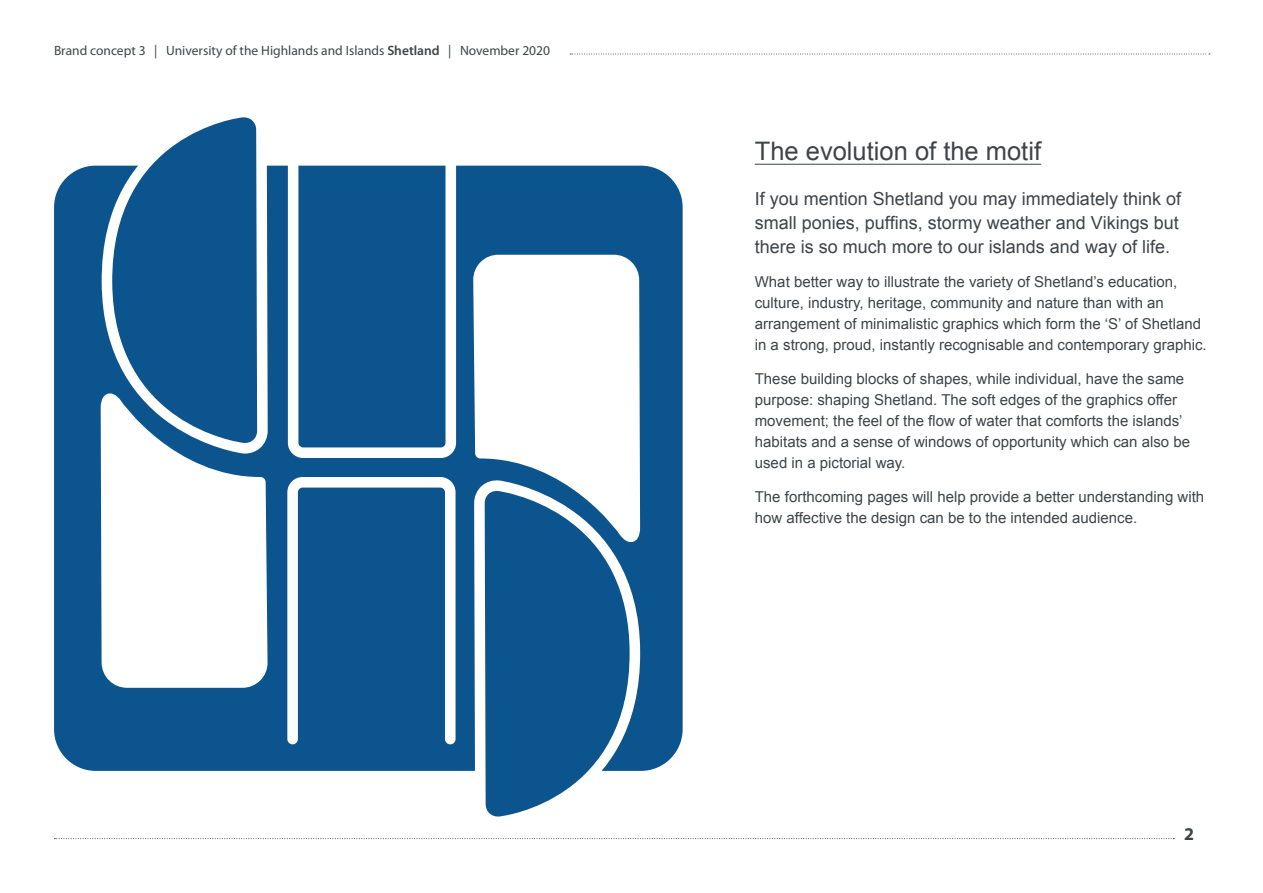
<style>
.page{position:relative;width:1263px;height:893px;background:#fff}
.page>*{position:absolute;margin:0;border:0;box-sizing:border-box;transform-origin:0 0}
.t1{font:25.5px "Arial";color:#404448}
.t2{font:18px/24px "Arial";color:#404448}
.t3{font:700 18px "Myriad Pro";color:#404448}
.t4{font:15px/21px "Arial";color:#404448}
.t5{font:13.5px "Myriad Pro";color:#404448}
.s1{font-weight:600}
</style>
<div class="page">
<svg style="left:570px;top:54px;width:640px;height:1px"></svg>
<svg style="left:54px;top:838px;width:1120px;height:1px"></svg>
<div style="left:54px;top:165px;width:629px;height:606px;background:#0c548d"></div>
<svg style="left:101px;top:117px;width:167px;height:276px;fill:#0c548d"></svg>
<svg style="left:474px;top:480px;width:167px;height:337px;fill:#0c548d"></svg>
<svg style="left:101px;top:393px;width:167px;height:295px"></svg>
<svg style="left:473px;top:255px;width:167px;height:287px"></svg>
<svg style="left:288px;top:165px;width:168px;height:293px;background:#256598"></svg>
<svg style="left:287px;top:477px;width:168px;height:267px;background:#316e9e"></svg>
<hr style="left:755px;top:164px;width:286px;height:1px;background:#404448">
<p class="t5" style="left:54px;top:42px;width:497px">Brand concept 3 | University of the Highlands and Islands <span class="s1">Shetland</span> | November 2020</p>
<p class="t1" style="left:755px;top:134px;width:288px">The evolution of the motif</p>
<p class="t2" style="left:755px;top:187px;width:428px">If you mention Shetland you may immediately think of small ponies, puffins, stormy weather and Vikings but there is so much more to our islands and way of life.</p>
<p class="t4" style="left:755px;top:271px;width:453px">What better way to illustrate the variety of Shetland’s education, culture, industry, heritage, community and nature than with an arrangement of minimalistic graphics which form the ‘S’ of Shetland in a strong, proud, instantly recognisable and contemporary graphic.</p>
<p class="t4" style="left:755px;top:368px;width:437px">These building blocks of shapes, while individual, have the same purpose: shaping Shetland. The soft edges of the graphics offer movement; the feel of the flow of water that comforts the islands’ habitats and a sense of windows of opportunity which can also be used in a pictorial way.</p>
<p class="t4" style="left:755px;top:486px;width:451px">The forthcoming pages will help provide a better understanding with how affective the design can be to the intended audience.</p>
<p class="t3" style="left:1184px;top:822px;width:11px">2</p>
</div>
